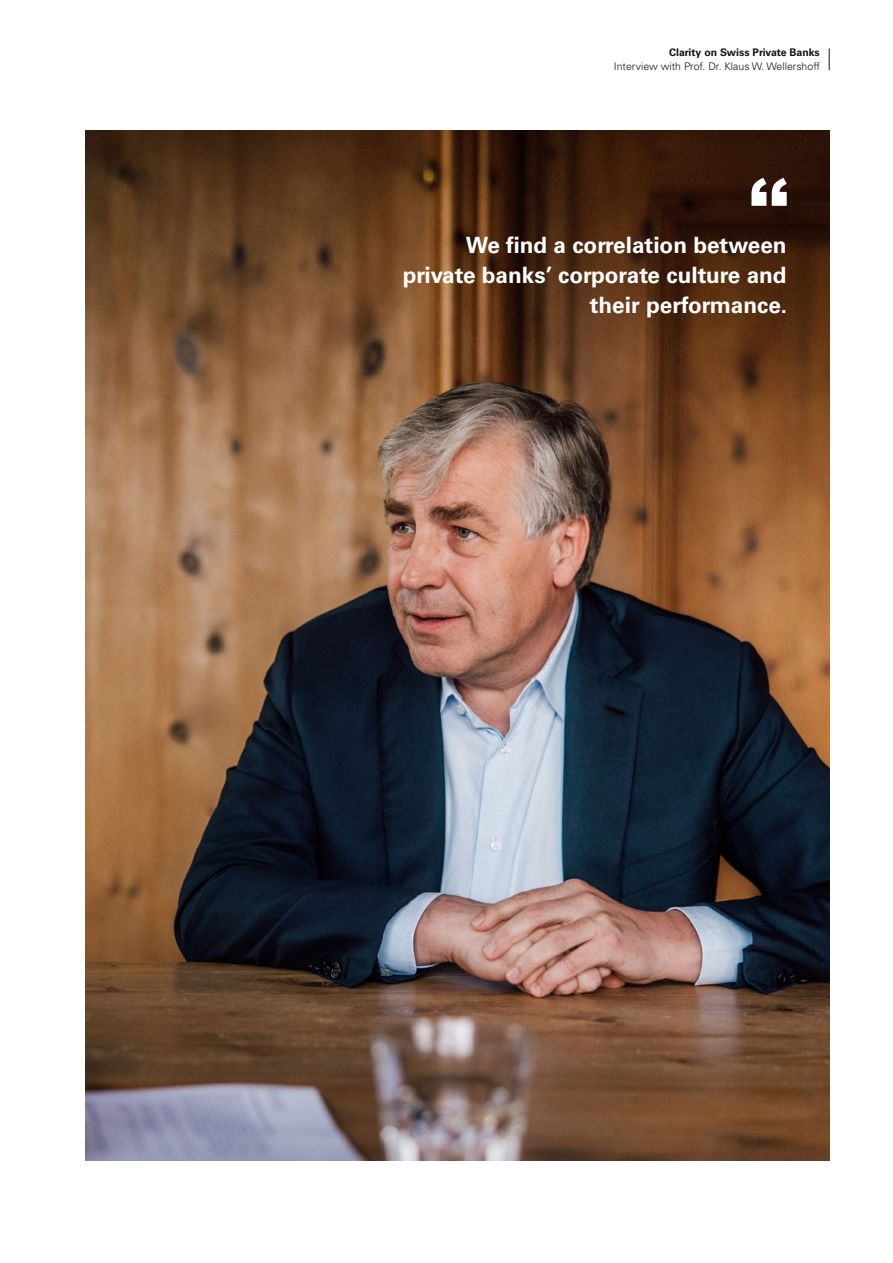
<style>
.page{position:relative;width:893px;height:1263px;background:#fff}
.page>*{position:absolute;margin:0;border:0;box-sizing:border-box;transform-origin:0 0}
.t1{font:700 22.5px/30.5px "Univers LT Std";color:#fff;text-align:right}
.t2{font:300 10.5px "Univers LT Std";color:#12120d}
.t3{font:700 10.5px "Univers LT Std";color:#12120d}
</style>
<div class="page">
<img style="left:85px;top:374px;width:744px;height:786px">
<img style="left:85px;top:131px;width:744px;height:243px">
<svg style="left:829px;top:48px;width:1px;height:22px"></svg>
<svg style="left:751px;top:178px;width:36px;height:28px"></svg>
<p class="t3" style="left:669px;top:46px;width:152px">Clarity on Swiss Private Banks</p>
<p class="t2" style="left:614px;top:60px;width:207px">Interview with Prof. Dr. Klaus W. Wellershoff</p>
<p class="t1" style="left:403px;top:230px;width:386px">We find a correlation between private banks’ corporate culture and their performance.</p>
</div>
